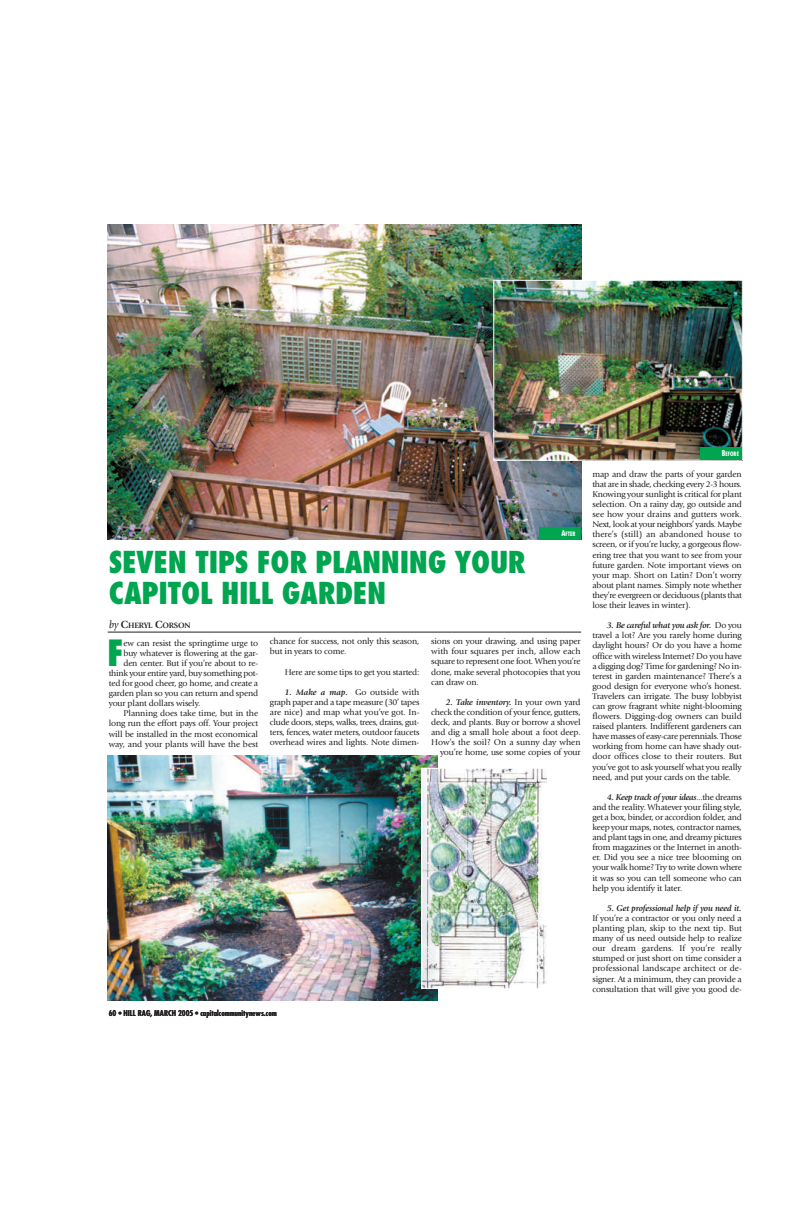
<style>
.page{position:relative;width:792px;height:1224px;background:#fff}
.page>*{position:absolute;margin:0;border:0;box-sizing:border-box;transform-origin:0 0}
.t1{font:800 condensed 35.2px "Futura";color:#00a54f}
.t2{font:800 condensed 29.4px/31.4px "Futura";letter-spacing:-.01em;color:#00a54f}
.t3{font:8.8px/10.1px "Giovanni";letter-spacing:-.015em;color:#231f20;text-align:justify}
.t4{font:italic 700 8.8px "Giovanni";letter-spacing:-.015em;color:#231f20}
.t5{font:700 8.1px "Giovanni";letter-spacing:-.02em;color:#231f20}
.t6{font:700 condensed 7.8px "Futura";color:#231f20}
.t7{font:700 condensed 5.9px "Futura";color:#fff}
.s1{font-weight:400;font-style:italic;font-size:10.8px}
.s2{font-size:10.8px}
.s3{font-size:7.8px}
.s4{font-weight:700;font-style:italic}
</style>
<div class="page">
<img style="left:108px;top:225px;width:473px;height:315px">
<img style="left:108px;top:755px;width:330px;height:245px">
<img style="left:495px;top:282px;width:246px;height:177px">
<div style="left:493px;top:280px;width:250px;height:181px;border:1px solid #fff"></div>
<img style="left:423px;top:770px;width:124px;height:217px">
<div style="left:421px;top:768px;width:160px;height:221px;border:1px solid #fff"></div>
<hr style="left:108px;top:632px;width:473px;height:1px;background:#231f20">
<div style="left:700px;top:447px;width:42px;height:13px;background:#00a54f"></div>
<div style="left:540px;top:527px;width:41px;height:13px;background:#00a54f"></div>
<h2 class="t2" style="left:109px;top:549px;width:418px">SEVEN TIPS FOR PLANNING YOUR<br>CAPITOL HILL GARDEN</h2>
<p class="t5" style="left:109px;top:622px;width:83px"><span class="s1">by</span> <span class="s2">C</span>HERYL <span class="s2">C</span>ORSON</p>
<p class="t7" style="left:561px;top:531px;width:16px"><span class="s3">A</span>FTER</p>
<h1 class="t1" style="left:107px;top:638px;width:18px">F</h1>
<p class="t3" style="left:123px;top:639px;width:136px">ew can resist the springtime urge to</p>
<p class="t3" style="left:123px;top:649px;width:136px">buy whatever is flowering at the gar-</p>
<p class="t3" style="left:123px;top:659px;width:136px">den center. But if you’re about to re-</p>
<p class="t3" style="left:109px;top:669px;width:151px">think your entire yard, buy something pot-</p>
<p class="t3" style="left:109px;top:679px;width:151px">ted for good cheer, go home, and create a</p>
<p class="t3" style="left:109px;top:689px;width:151px">garden plan so you can return and spend</p>
<p class="t3" style="left:109px;top:699px;width:93px">your plant dollars wisely.</p>
<p class="t3" style="left:123px;top:709px;width:136px">Planning does take time, but in the</p>
<p class="t3" style="left:109px;top:719px;width:151px">long run the effort pays off. Your project</p>
<p class="t3" style="left:109px;top:729px;width:151px">will be installed in the most economical</p>
<p class="t3" style="left:109px;top:739px;width:151px">way, and your plants will have the best</p>
<p class="t3" style="left:270px;top:637px;width:151px">chance for success, not only this season, but in years to come.</p>
<p class="t3" style="left:285px;top:667px;width:136px">Here are some tips to get you started:</p>
<p class="t3" style="left:270px;top:688px;width:151px;text-indent:15px"><span class="s4">1. Make a map.</span> Go outside with graph paper and a tape measure (30’ tapes are nice) and map what you’ve got. In&shy;clude doors, steps, walks, trees, drains, gut&shy;ters, fences, water meters, outdoor faucets overhead wires and lights. Note dimen-</p>
<p class="t3" style="left:431px;top:637px;width:151px">sions on your drawing, and using paper with four squares per inch, allow each square to represent one foot. When you’re done, make several photocopies that you can draw on.</p>
<p class="t3" style="left:431px;top:698px;width:151px;text-align:right"><span class="s4">2. Take inventory.</span> In your own yard check the condition of your fence, gutters, deck, and plants. Buy or borrow a shovel and dig a small hole about a foot deep.<br>How’s the soil? On a sunny day when you’re home, use some copies of your</p>
<p class="t6" style="left:109px;top:1010px;width:169px">60 • HILL RAG, MARCH 2005 • capitalcommunitynews.com</p>
<p class="t7" style="left:722px;top:451px;width:19px"><span class="s3">B</span>EFORE</p>
<p class="t3" style="left:592px;top:470px;width:151px">map and draw the parts of your garden that are in shade, checking every 2-3 hours.<br>Knowing your sunlight is critical for plant selection. On a rainy day, go outside and see how your drains and gutters work.<br>Next, look at your neighbors’ yards. Maybe there’s (still) an abandoned house to screen, or if you’re lucky, a gorgeous flow&shy;ering tree that you want to see from your future garden. Note important views on your map. Short on Latin? Don’t worry about plant names. Simply note whether they’re evergreen or deciduous (plants that lose their leaves in winter).</p>
<p class="t3" style="left:592px;top:621px;width:151px;text-indent:15px"><span class="s4">3. Be careful what you ask for.</span> Do you travel a lot? Are you rarely home during daylight hours? Or do you have a home office with wireless Internet? Do you have a digging dog? Time for gardening? No in&shy;terest in garden maintenance? There’s a good design for everyone who’s honest.<br>Travelers can irrigate. The busy lobbyist can grow fragrant white night-blooming flowers. Digging-dog owners can build raised planters. Indifferent gardeners can have masses of easy-care perennials. Those working from home can have shady out&shy;door offices close to their routers. But you’ve got to ask yourself what you really need, and put your cards on the table.</p>
<p class="t3" style="left:592px;top:793px;width:151px;text-indent:15px"><span class="s4">4. Keep track of your ideas</span>...the dreams and the reality. Whatever your filing style, get a box, binder, or accordion folder, and keep your maps, notes, contractor names, and plant tags in one, and dreamy pictures from magazines or the Internet in anoth&shy;er. Did you see a nice tree blooming on your walk home? Try to write down where it was so you can tell someone who can help you identify it later.</p>
<p class="t4" style="left:607px;top:905px;width:136px">5. Get professional help if you need it.</p>
<p class="t3" style="left:592px;top:914px;width:151px">If you’re a contractor or you only need a planting plan, skip to the next tip. But many of us need outside help to realize our dream gardens. If you’re really stumped or just short on time consider a professional landscape architect or de&shy;signer. At a minimum, they can provide a consultation that will give you good de-</p>
</div>
